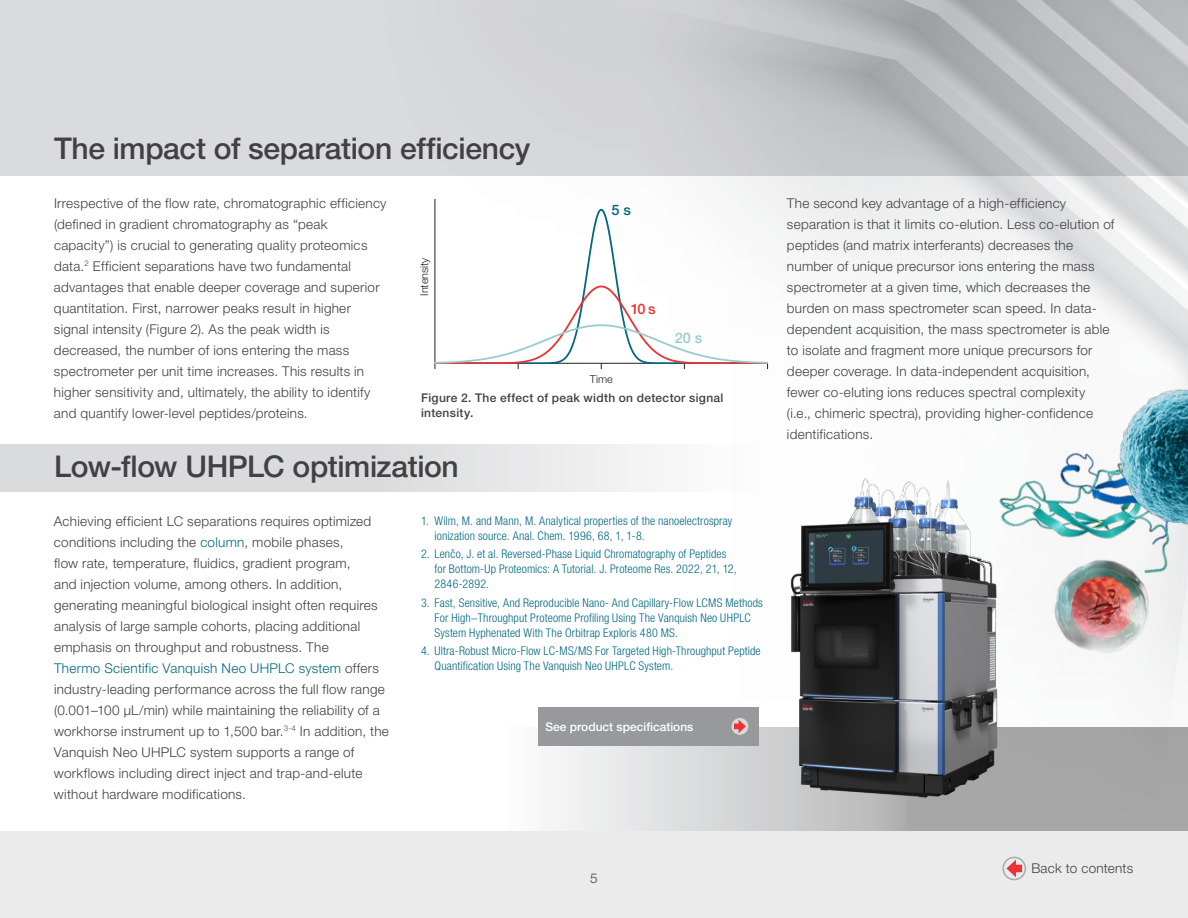
<style>
.page{position:relative;width:1188px;height:918px;background:#fff}
.page>*{position:absolute;margin:0;border:0;box-sizing:border-box;transform-origin:0 0}
.t1{font:500 30px "Helvetica Neue LTW1 G";letter-spacing:-.01em;color:#414042}
.t2{font:500 14.4px "Helvetica Neue LTW1 G";color:#ee3134}
.t3{font:500 14.4px "Helvetica Neue LTW1 G";color:#9cc}
.t4{font:500 14.4px "Helvetica Neue LTW1 G";color:#006880}
.t5{font:300 13.5px/21px "Helvetica Neue LTW1 G";letter-spacing:.02em;color:#414042}
.t6{font:300 condensed 12px/15px "Helvetica Neue LTW1 G";letter-spacing:.01em;color:#006880}
.t7{font:500 12px/15.8px "Helvetica Neue LTW1 G";letter-spacing:.03em;color:#414042}
.t8{font:500 12px "Helvetica Neue LTW1 G";color:#fff}
.t9{font:300 10.8px "Helvetica Neue LTW1 G";color:#231f20}
.s1{color:#006880}
</style>
<div class="page">
<div style="left:0;top:0;width:1188px;height:176px;background:#dadbdc"></div>
<div style="left:0;top:444px;width:755px;height:48px;background:#dadbdc"></div>
<img style="left:434px;top:0;width:754px;height:710px">
<svg style="left:553px;top:727px;width:635px;height:104px;background:#c2c2c2"></svg>
<div style="left:0;top:831px;width:1188px;height:87px;background:#ebebec"></div>
<div style="left:1002px;top:857px;width:24px;height:23px;border:2px solid #a7a9ac;border-radius:50%"></div>
<div style="left:1013px;top:865px;width:9px;height:7px;background:#ee3134"></div>
<svg style="left:1006px;top:860px;width:10px;height:17px"></svg>
<div style="left:738px;top:364px;width:43px;height:28px;background:#fff"></div>
<hr style="left:434px;top:200px;width:1px;height:163px;background:#231f20">
<svg style="left:434px;top:208px;width:334px;height:76px"></svg>
<svg style="left:434px;top:284px;width:334px;height:85px"></svg>
<img style="left:748px;top:471px;width:280px;height:339px">
<div style="left:538px;top:708px;width:221px;height:38px;background:#97999c"></div>
<svg style="left:732px;top:718px;width:16px;height:17px"></svg>
<svg style="left:734px;top:720px;width:12px;height:13px"></svg>
<h1 class="t1" style="left:54px;top:131px;width:478px">The impact of separation efficiency</h1>
<p class="t5" style="left:54px;top:192px;width:334px">Irrespective of the flow rate, chromatographic efficiency (defined in gradient chromatography as “peak capacity”) is crucial to generating quality proteomics data.<sup>2</sup> Efficient separations have two fundamental advantages that enable deeper coverage and superior quantitation. First, narrower peaks result in higher signal intensity (Figure 2). As the peak width is decreased, the number of ions entering the mass spectrometer per unit time increases. This results in higher sensitivity and, ultimately, the ability to identify and quantify lower-level peptides/proteins.</p>
<p class="t5" style="left:787px;top:192px;width:329px">The second key advantage of a high-efficiency separation is that it limits co-elution. Less co-elution of peptides (and matrix interferants) decreases the number of unique precursor ions entering the mass spectrometer at a given time, which decreases the burden on mass spectrometer scan speed. In data&shy;dependent acquisition, the mass spectrometer is able to isolate and fragment more unique precursors for deeper coverage. In data-independent acquisition, fewer co-eluting ions reduces spectral complexity<br>(i.e., chimeric spectra), providing higher-confidence identifications.</p>
<p class="t4" style="left:611px;top:201px;width:21px">5 s</p>
<p class="t9" style="left:418px;top:296px;width:40px;rotate:-90deg">Intensity</p>
<p class="t2" style="left:631px;top:301px;width:26px">10 s</p>
<p class="t3" style="left:675px;top:329px;width:29px">20 s</p>
<p class="t9" style="left:590px;top:373px;width:24px">Time</p>
<p class="t7" style="left:421px;top:389px;width:304px">Figure 2. The effect of peak width on detector signal intensity.</p>
<h1 class="t1" style="left:54px;top:449px;width:406px">Low-flow UHPLC optimization</h1>
<p class="t5" style="left:54px;top:510px;width:336px">Achieving efficient LC separations requires optimized conditions including the <span class="s1">column</span>, mobile phases,<br>flow rate, temperature, fluidics, gradient program,<br>and injection volume, among others. In addition, generating meaningful biological insight often requires analysis of large sample cohorts, placing additional emphasis on throughput and robustness. The<br><span class="s1">Thermo Scientific Vanquish Neo UHPLC system</span> offers industry-leading performance across the full flow range (0.001–100 µL/min) while maintaining the reliability of a workhorse instrument up to 1,500 bar.<sup>3-4</sup> In addition, the Vanquish Neo UHPLC system supports a range of workflows including direct inject and trap-and-elute without hardware modifications.</p>
<p class="t6" style="left:435px;top:513px;width:299px;text-indent:-14px">1. Wilm, M. and Mann, M. Analytical properties of the nanoelectrospray ionization source. Anal. Chem. 1996, 68, 1, 1-8.</p>
<p class="t6" style="left:435px;top:546px;width:304px;text-indent:-14px">2. Lenčo, J. et al. Reversed-Phase Liquid Chromatography of Peptides for Bottom-Up Proteomics: A Tutorial. J. Proteome Res. 2022, 21, 12,<br>2846-2892.</p>
<p class="t6" style="left:435px;top:595px;width:330px;text-indent:-14px">3. Fast, Sensitive, And Reproducible Nano- And Capillary-Flow LCMS Methods<br>For High−Throughput Proteome Profiling Using The Vanquish Neo UHPLC<br>System Hyphenated With The Orbitrap Exploris 480 MS.</p>
<p class="t6" style="left:435px;top:643px;width:328px;text-indent:-14px">4. Ultra-Robust Micro-Flow LC-MS/MS For Targeted High-Throughput Peptide<br>Quantification Using The Vanquish Neo UHPLC System.</p>
<p class="t8" style="left:545px;top:720px;width:150px">See product specifications</p>
<p class="t5" style="left:590px;top:868px;width:9px">5</p>
<p class="t5" style="left:1031px;top:857px;width:103px">Back to contents</p>
</div>
